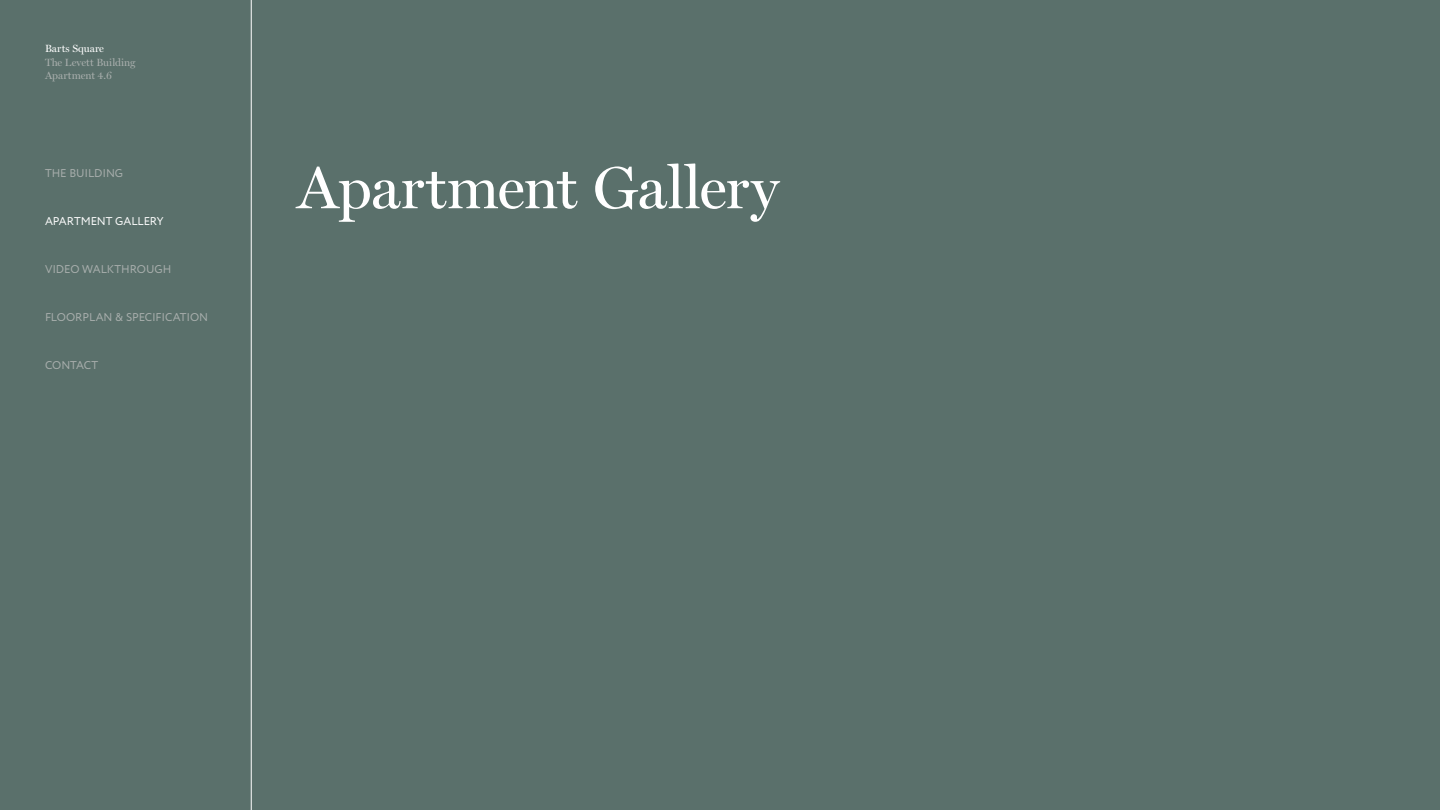
<style>
.page{position:relative;width:1440px;height:810px;background:#5a706b}
.page>*{position:absolute;margin:0;border:0;box-sizing:border-box;transform-origin:0 0}
.t1{font:60px "Miller Display";letter-spacing:-.005em;color:#fff}
.t2{font:11.25px "Circe";letter-spacing:-.01em;color:#a9afad}
.t3{font:11.25px "Circe";color:#fff}
.t4{font:10.5px/13.5px "Miller Display";letter-spacing:.005em;color:#a9afad}
.t5{font:10.5px "Miller Display";letter-spacing:.01em;color:#fff}
</style>
<div class="page">
<hr style="left:251px;top:0;width:1px;height:810px;background:#fff">
<p class="t5" style="left:45px;top:42px;width:61px">Barts Square</p>
<p class="t4" style="left:45px;top:55px;width:92px">The Levett Building<br>Apartment 4.6</p>
<p class="t2" style="left:45px;top:165px;width:80px">THE BUILDING</p>
<p class="t3" style="left:45px;top:213px;width:120px">APARTMENT GALLERY</p>
<p class="t2" style="left:45px;top:261px;width:128px">VIDEO WALKTHROUGH</p>
<p class="t2" style="left:45px;top:309px;width:165px">FLOORPLAN &amp; SPECIFICATION</p>
<p class="t2" style="left:45px;top:357px;width:55px">CONTACT</p>
<h1 class="t1" style="left:297px;top:152px;width:483px">Apartment Gallery</h1>
</div>
